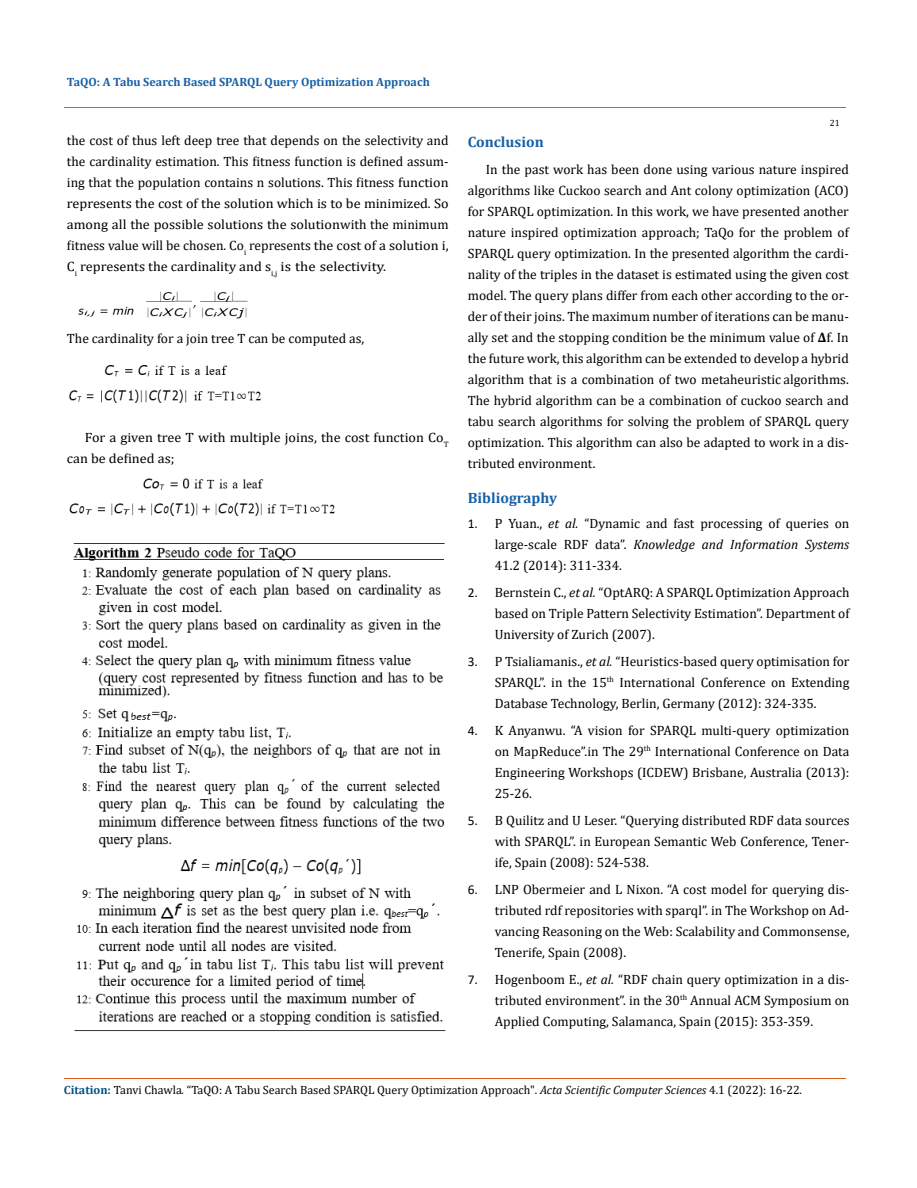
<style>
.page{position:relative;width:917px;height:1188px;background:#fff}
.page>*{position:absolute;margin:0;border:0;box-sizing:border-box;transform-origin:0 0}
.t1{font:700 15px "Cambria";color:#1560a6}
.t2{font:13.5px/21px "Cambria";color:#000;text-align:justify}
.t3{font:13.5px/21px "Cambria";color:#000;scale:1.05 1}
.t4{font:12px "Cambria";color:#000}
.t5{font:700 12px "Cambria";color:#1560a6}
.t6{font:9px "Cambria";color:#000}
.s1{font-weight:700}
.s2{font-family:"Calibri"}
.s3{font-style:italic}
.s4{font-weight:700;color:#035089}
</style>
<div class="page">
<img style="left:73px;top:543px;width:373px;height:489px">
<img style="left:78px;top:291px;width:170px;height:28px">
<img style="left:69px;top:365px;width:193px;height:38px">
<img style="left:69px;top:478px;width:266px;height:38px">
<hr style="left:64px;top:108px;width:781px;height:1px;background:#e05d1a">
<hr style="left:64px;top:1078px;width:781px;height:1px;background:#e05d1a">
<p class="t5" style="left:67px;top:73px;width:364px">TaQO: A Tabu Search Based SPARQL Query Optimization Approach</p>
<p class="t2" style="left:67px;top:130px;width:383px">the cost of thus left deep tree that depends on the selectivity and the cardinality estimation. This fitness function is defined assum&shy;ing that the population contains n solutions. This fitness function represents the cost of the solution which is to be minimized. So among all the possible solutions the solution with the minimum fitness value will be chosen. Co<sub>i</sub> represents the cost of a solution i, C<sub>i</sub> represents the cardinality and s<sub>i,j</sub> is the selectivity.</p>
<p class="t2" style="left:67px;top:328px;width:299px">The cardinality for a join tree T can be computed as,</p>
<p class="t3" style="left:67px;top:427px;width:365px;text-indent:18px">For a given tree T with multiple joins, the cost function Co<sub>T </sub>can be defined as;</p>
<p class="t6" style="left:829px;top:118px;width:11px">21</p>
<p class="t1" style="left:468px;top:132px;width:77px">Conclusion</p>
<p class="t2" style="left:468px;top:159px;width:382px;text-indent:18px">In the past work has been done using various nature inspired algorithms like Cuckoo search and Ant colony optimization (ACO) for SPARQL optimization. In this work, we have presented another nature inspired optimization approach; TaQo for the problem of SPARQL query optimization. In the presented algorithm the cardi&shy;nality of the triples in the dataset is estimated using the given cost model. The query plans differ from each other according to the or&shy;der of their joins. The maximum number of iterations can be manu&shy;ally set and the stopping condition be the minimum value of <span class="s1">Δ</span>f. In the future work, this algorithm can be extended to develop a hybrid algorithm that is a combination of two metaheuristic algorithms.<br>The hybrid algorithm can be a combination of cuckoo search and tabu search algorithms for solving the problem of SPARQL query optimization. This algorithm can also be adapted to work in a dis&shy;tributed environment.</p>
<p class="t1" style="left:468px;top:487px;width:91px">Bibliography</p>
<p class="t2" style="left:495px;top:512px;width:356px;text-indent:-27px"><span class="s2">1.</span> P Yuan., <span class="s3">et al.</span> “Dynamic and fast processing of queries on large-scale RDF data”. <span class="s3">Knowledge and Information Systems </span>41.2 (2014): 311-334.</p>
<p class="t2" style="left:495px;top:581px;width:356px;text-indent:-27px"><span class="s2">2.</span> Bernstein C., <span class="s3">et al.</span> “OptARQ: A SPARQL Optimization Approach based on Triple Pattern Selectivity Estimation”. Department of University of Zurich (2007).</p>
<p class="t2" style="left:495px;top:650px;width:356px;text-indent:-27px"><span class="s2">3.</span> P Tsialiamanis., <span class="s3">et al.</span> “Heuristics-based query optimisation for SPARQL”. in the 15<sup>th</sup> International Conference on Extending Database Technology, Berlin, Germany (2012): 324-335.</p>
<p class="t2" style="left:495px;top:719px;width:356px;text-indent:-27px"><span class="s2">4.</span> K Anyanwu. “A vision for SPARQL multi-query optimization on MapReduce”.in The 29<sup>th</sup> International Conference on Data Engineering Workshops (ICDEW) Brisbane, Australia (2013):<br>25-26.</p>
<p class="t2" style="left:495px;top:809px;width:356px;text-indent:-27px"><span class="s2">5.</span> B Quilitz and U Leser. “Querying distributed RDF data sources with SPARQL”. in European Semantic Web Conference, Tener&shy;ife, Spain (2008): 524-538.</p>
<p class="t2" style="left:495px;top:878px;width:356px;text-indent:-27px"><span class="s2">6.</span> LNP Obermeier and L Nixon. “A cost model for querying dis&shy;tributed rdf repositories with sparql”. in The Workshop on Ad&shy;vancing Reasoning on the Web: Scalability and Commonsense, Tenerife, Spain (2008).</p>
<p class="t2" style="left:495px;top:968px;width:356px;text-indent:-27px"><span class="s2">7.</span> Hogenboom E., <span class="s3">et al.</span> “RDF chain query optimization in a dis&shy;tributed environment”. in the 30<sup>th</sup> Annual ACM Symposium on Applied Computing, Salamanca, Spain (2015): 353-359.</p>
<p class="t4" style="left:64px;top:1083px;width:739px"><span class="s4">Citation:</span> Tanvi Chawla<span class="s3">.</span> “TaQO: A Tabu Search Based SPARQL Query Optimization Approach". <span class="s3">Acta Scientific Computer Sciences</span> 4.1 (2022): 16-22.</p>
</div>
